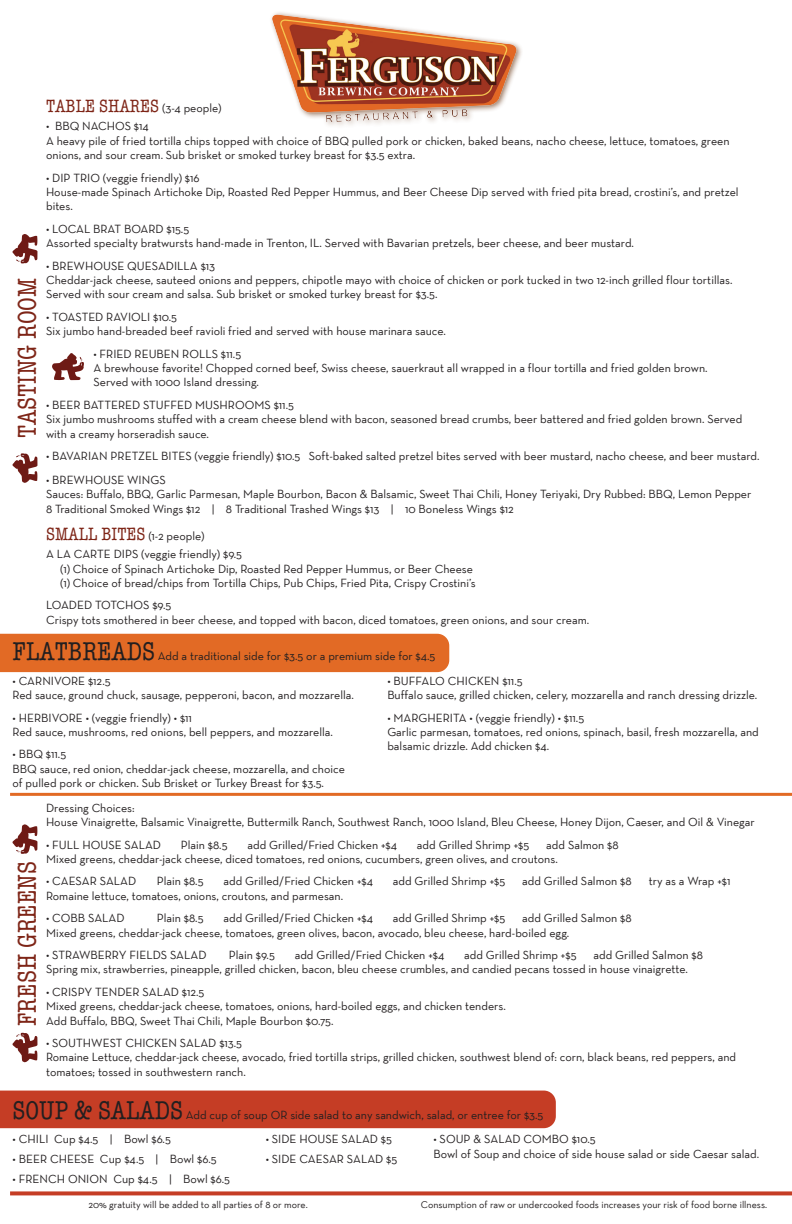
<style>
.page{position:relative;width:792px;height:1224px;background:#fff}
.page>*{position:absolute;margin:0;border:0;box-sizing:border-box;transform-origin:0 0}
.t1{font:26px "ITC American Typewriter Condensed";color:#7e2517}
.t2{font:18px "ITC American Typewriter Condensed";color:#7e2517}
.t3{font:12px/14.4px "Neutra Text";color:#231f20}
.t4{font:10px "Neutra Text";color:#231f20}
.s1{font-family:"Neutra Text";font-size:12px;color:#231f20}
.s2{font-family:"ITC American Typewriter Condensed";font-size:18px;color:#7e2517}
.s3{font-family:"ITC American Typewriter Condensed";font-size:26px}
</style>
<div class="page">
<div style="left:0;top:634px;width:449px;height:38px;background:#e26a25"></div>
<div style="left:0;top:1091px;width:556px;height:37px;background:#c53d25"></div>
<img style="left:271px;top:12px;width:248px;height:113px">
<svg style="left:12px;top:453px;width:25px;height:30px"></svg>
<svg style="left:12px;top:234px;width:25px;height:29px"></svg>
<svg style="left:12px;top:1033px;width:25px;height:29px"></svg>
<svg style="left:12px;top:824px;width:25px;height:30px"></svg>
<svg style="left:52px;top:353px;width:32px;height:27px"></svg>
<hr style="left:10px;top:793px;width:782px;height:3px;background:#e26a25">
<svg style="left:10px;top:1191px;width:782px;height:4px;background:#cb523c"></svg>
<p class="t1" style="left:13px;top:438px;width:162px;rotate:-90deg">TASTING ROOM</p>
<p class="t2" style="left:46px;top:96px;width:177px">TABLE SHARES <span class="s1">(3-4 people)</span></p>
<p class="t3" style="left:46px;top:119px;width:104px">• BBQ NACHOS $14</p>
<p class="t3" style="left:46px;top:133px;width:685px">A heavy pile of fried tortilla chips topped with choice of BBQ pulled pork or chicken, baked beans, nacho cheese, lettuce, tomatoes, green onions, and sour cream. Sub brisket or smoked turkey breast for $3.5 extra.</p>
<p class="t3" style="left:46px;top:170px;width:155px">• DIP TRIO (veggie friendly) $16</p>
<p class="t3" style="left:46px;top:185px;width:694px">House-made Spinach Artichoke Dip, Roasted Red Pepper Hummus, and Beer Cheese Dip served with fried pita bread, crostini’s, and pretzel bites.</p>
<p class="t3" style="left:46px;top:221px;width:145px">• LOCAL BRAT BOARD $15.5</p>
<p class="t3" style="left:46px;top:236px;width:590px">Assorted specialty bratwursts hand-made in Trenton, IL. Served with Bavarian pretzels, beer cheese, and beer mustard.</p>
<p class="t3" style="left:46px;top:258px;width:171px">• BREWHOUSE QUESADILLA $13</p>
<p class="t3" style="left:46px;top:273px;width:688px">Cheddar-jack cheese, sauteed onions and peppers, chipotle mayo with choice of chicken or pork tucked in two 12-inch grilled flour tortillas.<br>Served with sour cream and salsa. Sub brisket or smoked turkey breast for $3.5.</p>
<p class="t3" style="left:46px;top:309px;width:132px">• TOASTED RAVIOLI $10.5</p>
<p class="t3" style="left:46px;top:324px;width:401px">Six jumbo hand-breaded beef ravioli fried and served with house marinara sauce.</p>
<p class="t3" style="left:93px;top:346px;width:149px">• FRIED REUBEN ROLLS $11.5</p>
<p class="t3" style="left:93px;top:361px;width:616px">A brewhouse favorite! Chopped corned beef, Swiss cheese, sauerkraut all wrapped in a flour tortilla and fried golden brown.</p>
<p class="t3" style="left:93px;top:375px;width:167px">Served with 1000 Island dressing.</p>
<p class="t3" style="left:46px;top:397px;width:249px">• BEER BATTERED STUFFED MUSHROOMS $11.5</p>
<p class="t3" style="left:46px;top:412px;width:698px">Six jumbo mushrooms stuffed with a cream cheese blend with bacon, seasoned bread crumbs, beer battered and fried golden brown. Served with a creamy horseradish sauce.</p>
<p class="t3" style="left:46px;top:449px;width:715px">• BAVARIAN PRETZEL BITES (veggie friendly) $10.5 Soft-baked salted pretzel bites served with beer mustard, nacho cheese, and beer mustard.</p>
<p class="t3" style="left:46px;top:473px;width:121px">• BREWHOUSE WINGS</p>
<p class="t3" style="left:46px;top:487px;width:707px">Sauces: Buffalo, BBQ, Garlic Parmesan, Maple Bourbon, Bacon &amp; Balsamic, Sweet Thai Chili, Honey Teriyaki, Dry Rubbed: BBQ, Lemon Pepper</p>
<p class="t3" style="left:46px;top:501px;width:469px">8 Traditional Smoked Wings $12 | 8 Traditional Trashed Wings $13 | 10 Boneless Wings $12</p>
<p class="t3" style="left:46px;top:529px;width:160px"><span class="s2">SMALL BITES</span> (1-2 people)</p>
<p class="t3" style="left:46px;top:547px;width:198px">A LA CARTE DIPS (veggie friendly) $9.5</p>
<p class="t3" style="left:60px;top:561px;width:414px">(1) Choice of Spinach Artichoke Dip, Roasted Red Pepper Hummus, or Beer Cheese</p>
<p class="t3" style="left:60px;top:575px;width:417px">(1) Choice of bread/chips from Tortilla Chips, Pub Chips, Fried Pita, Crispy Crostini’s</p>
<p class="t3" style="left:46px;top:598px;width:127px">LOADED TOTCHOS $9.5</p>
<p class="t3" style="left:46px;top:612px;width:545px">Crispy tots smothered in beer cheese, and topped with bacon, diced tomatoes, green onions, and sour cream.</p>
<p class="t3" style="left:13px;top:649px;width:424px"><span class="s3">FLATBREADS</span> Add a traditional side for $3.5 or a premium side for $4.5</p>
<p class="t3" style="left:13px;top:673px;width:99px">• CARNIVORE $12.5</p>
<p class="t3" style="left:13px;top:688px;width:343px">Red sauce, ground chuck, sausage, pepperoni, bacon, and mozzarella.</p>
<p class="t3" style="left:13px;top:710px;width:181px">• HERBIVORE • (veggie friendly) • $11</p>
<p class="t3" style="left:13px;top:725px;width:322px">Red sauce, mushrooms, red onions, bell peppers, and mozzarella.</p>
<p class="t3" style="left:13px;top:747px;width:55px">• BBQ $11.5</p>
<p class="t3" style="left:13px;top:761px;width:334px">BBQ sauce, red onion, cheddar-jack cheese, mozzarella, and choice</p>
<p class="t3" style="left:13px;top:776px;width:313px">of pulled pork or chicken. Sub Brisket or Turkey Breast for $3.5.</p>
<p class="t3" style="left:387px;top:673px;width:137px">• BUFFALO CHICKEN $11.5</p>
<p class="t3" style="left:387px;top:688px;width:371px">Buffalo sauce, grilled chicken, celery, mozzarella and ranch dressing drizzle.</p>
<p class="t3" style="left:387px;top:710px;width:198px">• MARGHERITA • (veggie friendly) • $11.5</p>
<p class="t3" style="left:387px;top:725px;width:373px">Garlic parmesan, tomatoes, red onions, spinach, basil, fresh mozzarella, and balsamic drizzle. Add chicken $4.</p>
<p class="t1" style="left:13px;top:1026px;width:166px;rotate:-90deg">FRESH GREENS</p>
<p class="t3" style="left:46px;top:800px;width:90px">Dressing Choices:</p>
<p class="t3" style="left:46px;top:815px;width:710px">House Vinaigrette, Balsamic Vinaigrette, Buttermilk Ranch, Southwest Ranch, 1000 Island, Bleu Cheese, Honey Dijon, Caeser, and Oil &amp; Vinegar</p>
<p class="t3" style="left:46px;top:837px;width:116px">• FULL HOUSE SALAD</p>
<p class="t3" style="left:181px;top:837px;width:48px">Plain $8.5</p>
<p class="t3" style="left:247px;top:837px;width:151px">add Grilled/Fried Chicken +$4</p>
<p class="t3" style="left:417px;top:837px;width:114px">add Grilled Shrimp +$5</p>
<p class="t3" style="left:546px;top:837px;width:74px">add Salmon $8</p>
<p class="t3" style="left:46px;top:852px;width:513px">Mixed greens, cheddar-jack cheese, diced tomatoes, red onions, cucumbers, green olives, and croutons.</p>
<p class="t3" style="left:46px;top:874px;width:92px">• CAESAR SALAD</p>
<p class="t3" style="left:157px;top:874px;width:48px">Plain $8.5</p>
<p class="t3" style="left:223px;top:874px;width:151px">add Grilled/Fried Chicken +$4</p>
<p class="t3" style="left:393px;top:874px;width:114px">add Grilled Shrimp +$5</p>
<p class="t3" style="left:522px;top:874px;width:111px">add Grilled Salmon $8</p>
<p class="t3" style="left:649px;top:874px;width:83px">try as a Wrap +$1</p>
<p class="t3" style="left:46px;top:888px;width:299px">Romaine lettuce, tomatoes, onions, croutons, and parmesan.</p>
<p class="t3" style="left:46px;top:911px;width:80px">• COBB SALAD</p>
<p class="t3" style="left:157px;top:911px;width:48px">Plain $8.5</p>
<p class="t3" style="left:223px;top:911px;width:151px">add Grilled/Fried Chicken +$4</p>
<p class="t3" style="left:393px;top:911px;width:114px">add Grilled Shrimp +$5</p>
<p class="t3" style="left:522px;top:911px;width:111px">add Grilled Salmon $8</p>
<p class="t3" style="left:46px;top:925px;width:525px">Mixed greens, cheddar-jack cheese, tomatoes, green olives, bacon, avocado, bleu cheese, hard-boiled egg.</p>
<p class="t3" style="left:46px;top:948px;width:162px">• STRAWBERRY FIELDS SALAD</p>
<p class="t3" style="left:229px;top:948px;width:47px">Plain $9.5</p>
<p class="t3" style="left:295px;top:948px;width:151px">add Grilled/Fried Chicken +$4</p>
<p class="t3" style="left:464px;top:948px;width:114px">add Grilled Shrimp +$5</p>
<p class="t3" style="left:594px;top:948px;width:111px">add Grilled Salmon $8</p>
<p class="t3" style="left:46px;top:962px;width:644px">Spring mix, strawberries, pineapple, grilled chicken, bacon, bleu cheese crumbles, and candied pecans tossed in house vinaigrette.</p>
<p class="t3" style="left:46px;top:984px;width:160px">• CRISPY TENDER SALAD $12.5</p>
<p class="t3" style="left:46px;top:999px;width:461px">Mixed greens, cheddar-jack cheese, tomatoes, onions, hard-boiled eggs, and chicken tenders.</p>
<p class="t3" style="left:46px;top:1013px;width:289px">Add Buffalo, BBQ, Sweet Thai Chili, Maple Bourbon $0.75.</p>
<p class="t3" style="left:46px;top:1036px;width:198px">• SOUTHWEST CHICKEN SALAD $13.5</p>
<p class="t3" style="left:46px;top:1050px;width:692px">Romaine Lettuce, cheddar-jack cheese, avocado, fried tortilla strips, grilled chicken, southwest blend of: corn, black beans, red peppers, and tomatoes; tossed in southwestern ranch.</p>
<p class="t3" style="left:13px;top:1108px;width:532px"><span class="s3">SOUP &amp; SALADS</span> Add cup of soup OR side salad to any sandwich, salad, or entree for $3.5</p>
<p class="t3" style="left:13px;top:1132px;width:160px">• CHILI Cup $4.5 | Bowl $6.5</p>
<p class="t3" style="left:13px;top:1152px;width:206px">• BEER CHEESE Cup $4.5 | Bowl $6.5</p>
<p class="t3" style="left:13px;top:1172px;width:219px">• FRENCH ONION Cup $4.5 | Bowl $6.5</p>
<p class="t3" style="left:266px;top:1132px;width:128px">• SIDE HOUSE SALAD $5</p>
<p class="t3" style="left:266px;top:1152px;width:133px">• SIDE CAESAR SALAD $5</p>
<p class="t3" style="left:433px;top:1132px;width:164px">• SOUP &amp; SALAD COMBO $10.5</p>
<p class="t3" style="left:433px;top:1146px;width:327px">Bowl of Soup and choice of side house salad or side Caesar salad.</p>
<p class="t4" style="left:88px;top:1199px;width:221px">20% gratuity will be added to all parties of 8 or more.</p>
<p class="t4" style="left:421px;top:1199px;width:348px">Consumption of raw or undercooked foods increases your risk of food borne illness.</p>
</div>
